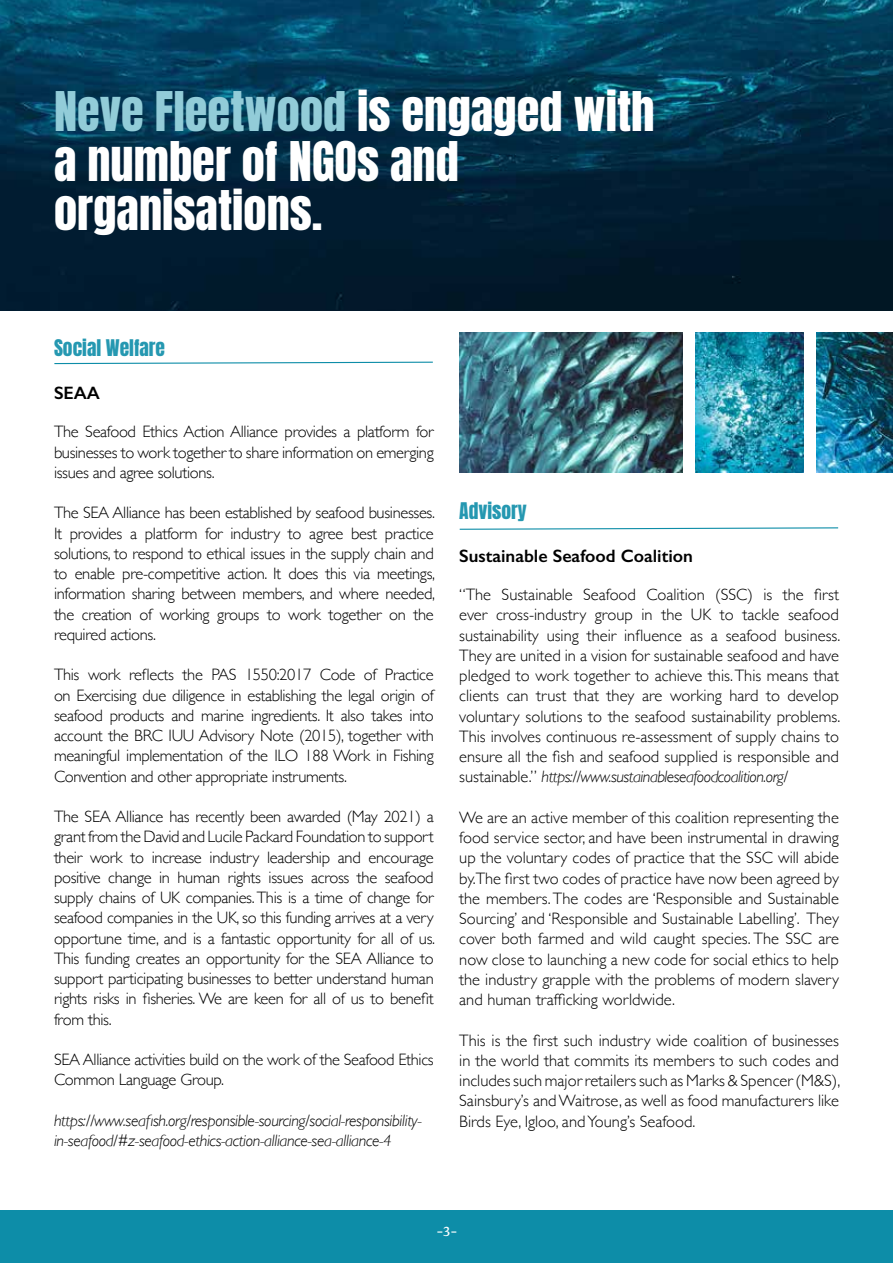
<style>
.page{position:relative;width:893px;height:1263px;background:#fff}
.page>*{position:absolute;margin:0;border:0;box-sizing:border-box;transform-origin:0 0}
.t1{font:46.5px/49.5px "Anton";color:#fff}
.t2{font:19.5px "Anton";color:#2598b1}
.t3{font:600 18px "Gill Sans";color:#000}
.t4{font:18px "Rasa";color:#fff}
.t5{font:300 16.5px/20.2px "Gill Sans";letter-spacing:-.02em;color:#000;text-align:justify}
.t6{font:italic 300 16.5px/20.2px "Gill Sans";letter-spacing:-.02em;color:#000}
.s1{color:#92ccd8}
.s2{font-style:italic}
</style>
<div class="page">
<div style="left:0;top:1210px;width:893px;height:53px;background:#0d8da8"></div>
<img style="left:0;top:0;width:893px;height:310px">
<img style="left:459px;top:332px;width:223px;height:140px">
<img style="left:695px;top:332px;width:108px;height:140px">
<img style="left:816px;top:332px;width:77px;height:140px">
<svg style="left:54px;top:361px;width:379px;height:4px"></svg>
<svg style="left:459px;top:527px;width:380px;height:3px"></svg>
<h1 class="t1" style="left:54px;top:91px;width:602px"><span class="s1">Neve Fleetwood</span> is engaged with a number of NGOs and organisations.</h1>
<p class="t2" style="left:54px;top:338px;width:113px">Social Welfare</p>
<p class="t3" style="left:54px;top:382px;width:48px">SEAA</p>
<p class="t5" style="left:54px;top:421px;width:381px">The Seafood Ethics Action Alliance provides a platform for businesses to work together to share information on emerging issues and agree solutions.</p>
<p class="t5" style="left:54px;top:502px;width:383px">The SEA Alliance has been established by seafood businesses.<br>It provides a platform for industry to agree best practice solutions, to respond to ethical issues in the supply chain and to enable pre-competitive action. It does this via meetings, information sharing between members, and where needed, the creation of working groups to work together on the required actions.</p>
<p class="t5" style="left:54px;top:664px;width:381px">This work reflects the PAS 1550:2017 Code of Practice on Exercising due diligence in establishing the legal origin of seafood products and marine ingredients. It also takes into account the BRC IUU Advisory Note (2015), together with meaningful implementation of the ILO 188 Work in Fishing Convention and other appropriate instruments.</p>
<p class="t5" style="left:54px;top:806px;width:383px">The SEA Alliance has recently been awarded (May 2021) a grant from the David and Lucile Packard Foundation to support their work to increase industry leadership and encourage positive change in human rights issues across the seafood supply chains of UK companies. This is a time of change for seafood companies in the UK, so this funding arrives at a very opportune time, and is a fantastic opportunity for all of us.<br>This funding creates an opportunity for the SEA Alliance to support participating businesses to better understand human rights risks in fisheries. We are keen for all of us to benefit from this.</p>
<p class="t5" style="left:54px;top:1049px;width:381px">SEA Alliance activities build on the work of the Seafood Ethics<br>Common Language Group.</p>
<p class="t6" style="left:54px;top:1110px;width:369px">https://www.seafish.org/responsible-sourcing/social-responsibility&shy;in-seafood/#z-seafood-ethics-action-alliance-sea-alliance-4</p>
<p class="t2" style="left:459px;top:500px;width:69px">Advisory</p>
<p class="t3" style="left:459px;top:545px;width:235px">Sustainable Seafood Coalition</p>
<p class="t5" style="left:459px;top:584px;width:383px">“The Sustainable Seafood Coalition (SSC) is the first ever cross-industry group in the UK to tackle seafood sustainability using their influence as a seafood business.<br>They are united in a vision for sustainable seafood and have pledged to work together to achieve this. This means that clients can trust that they are working hard to develop voluntary solutions to the seafood sustainability problems.<br>This involves continuous re-assessment of supply chains to ensure all the fish and seafood supplied is responsible and sustainable.” <span class="s2">https://www.sustainableseafoodcoalition.org/</span></p>
<p class="t5" style="left:459px;top:806px;width:381px">We are an active member of this coalition representing the food service sector, and have been instrumental in drawing up the voluntary codes of practice that the SSC will abide by.The first two codes of practice have now been agreed by the members. The codes are ‘Responsible and Sustainable Sourcing’ and ‘Responsible and Sustainable Labelling’. They cover both farmed and wild caught species. The SSC are now close to launching a new code for social ethics to help the industry grapple with the problems of modern slavery and human trafficking worldwide.</p>
<p class="t5" style="left:459px;top:1029px;width:383px">This is the first such industry wide coalition of businesses in the world that commits its members to such codes and includes such major retailers such as Marks &amp; Spencer (M&amp;S), Sainsbury’s and Waitrose, as well as food manufacturers like Birds Eye, Igloo, and Young’s Seafood.</p>
<p class="t4" style="left:436px;top:1220px;width:23px">-3-</p>
</div>
